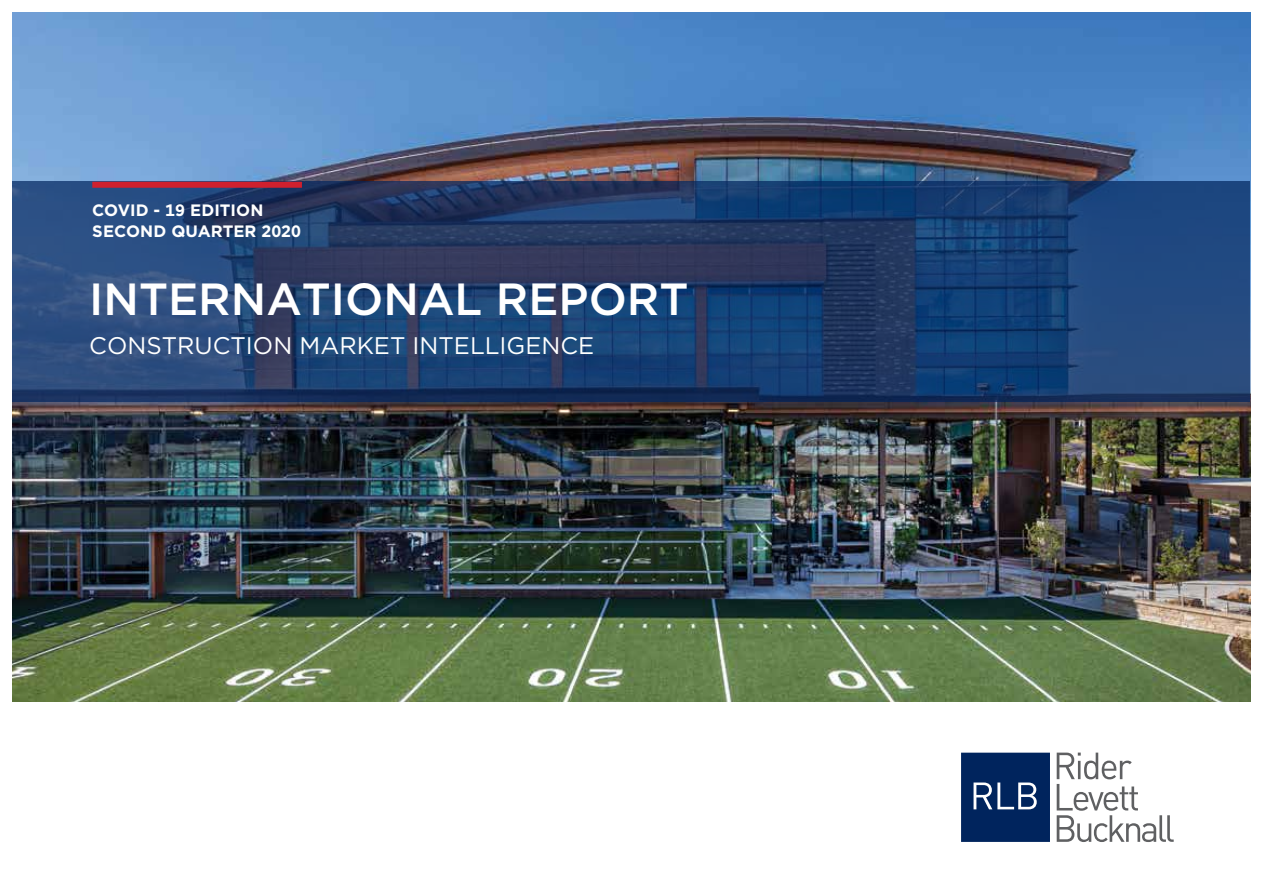
<style>
.page{position:relative;width:1263px;height:893px;background:#fff}
.page>*{position:absolute;margin:0;border:0;box-sizing:border-box;transform-origin:0 0}
.t1{font:500 45px "Gotham";color:#fff}
.t2{font:24px "Gotham";color:#fff}
.t3{font:700 16.5px/20.7px "Gotham";color:#fff}
</style>
<div class="page">
<img style="left:13px;top:13px;width:1237px;height:689px">
<svg style="left:1057px;top:753px;width:117px;height:89px"></svg>
<svg style="left:961px;top:753px;width:89px;height:89px"></svg>
<svg style="left:13px;top:182px;width:1237px;height:220px"></svg>
<div style="left:92px;top:182px;width:210px;height:6px;background:#cf202e"></div>
<p class="t3" style="left:92px;top:201px;width:210px">COVID - 19 EDITION<br>SECOND QUARTER 2020</p>
<h1 class="t1" style="left:89px;top:279px;width:601px">INTERNATIONAL REPORT</h1>
<h2 class="t2" style="left:89px;top:335px;width:506px">CONSTRUCTION MARKET INTELLIGENCE</h2>
</div>
